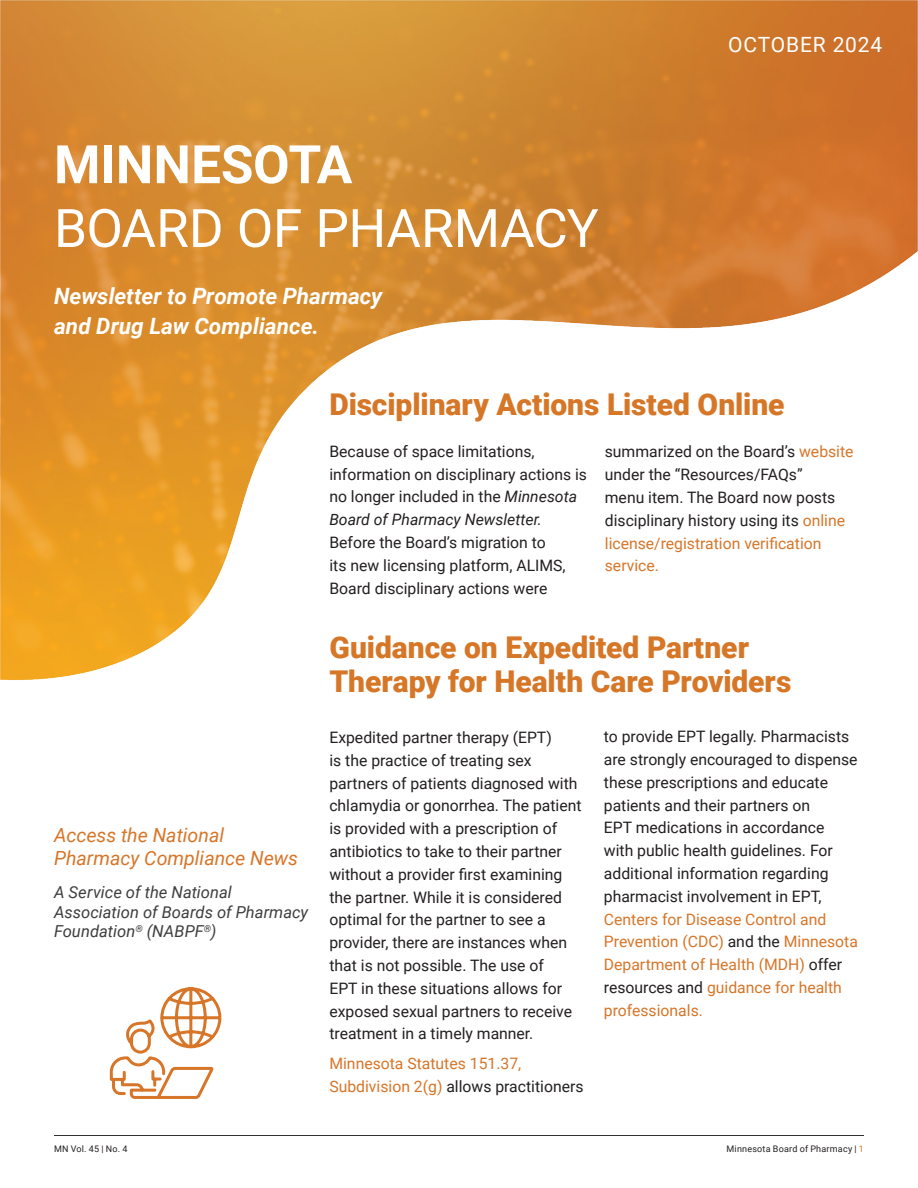
<style>
.page{position:relative;width:918px;height:1188px;background:#fff}
.page>*{position:absolute;margin:0;border:0;box-sizing:border-box;transform-origin:0 0}
.Newsletter_Title{font:53.1px/63.8px "Roboto";letter-spacing:-.005em;color:#fff}
.t1{font:900 30px/34.5px "Roboto";color:#d67627}
.Newsletter_Subtitle{font:italic 700 22.5px/30px "Roboto";color:#fff}
.t2{font:21px "Roboto";letter-spacing:.04em;color:#fff}
.National_Pharmacy_Compliance_News{font:italic 19.5px/23.4px "Roboto";color:#d77528}
.A_Service_of_NABPF{font:italic 16.5px/19.5px "Roboto";color:#3e3e3f}
.Body_Text{font:15.75px/22.8px "Roboto";color:#231f20}
.Body_Text-2{font:15.75px/22.8px "Roboto";color:#d77528}
.t3{font:9px "Roboto";letter-spacing:.025em;color:#231f20}
.s1{font-weight:700}
.s2{font-style:italic}
.s3{color:#d77528}
.s4{color:#231f20}
.s5{color:#d67627}
</style>
<div class="page">
<hr style="left:54px;top:1135px;width:810px;height:1px;background:#312f30">
<img style="left:0;top:0;width:918px;height:681px">
<svg style="left:109px;top:987px;width:113px;height:112px"></svg>
<p class="Newsletter_Title" style="left:54px;top:130px;width:546px"><span class="s1">MINNESOTA<br></span>BOARD OF PHARMACY</p>
<p class="Newsletter_Subtitle" style="left:54px;top:280px;width:330px">Newsletter to Promote Pharmacy and Drug Law Compliance.</p>
<p class="t2" style="left:728px;top:30px;width:156px">OCTOBER 2024</p>
<p class="National_Pharmacy_Compliance_News" style="left:54px;top:823px;width:246px">Access the National<br>Pharmacy Compliance News</p>
<p class="A_Service_of_NABPF" style="left:54px;top:882px;width:256px">A Service of the National<br>Association of Boards of Pharmacy<br>Foundation<sup>®</sup> (NABPF<sup>®</sup>)</p>
<h1 class="t1" style="left:329px;top:386px;width:457px">Disciplinary Actions Listed Online</h1>
<p class="Body_Text" style="left:329px;top:439px;width:259px">Because of space limitations, information on disciplinary actions is no longer included in the <span class="s2">Minnesota Board of Pharmacy Newsletter.<br></span>Before the Board’s migration to<br>its new licensing platform, ALIMS, Board disciplinary actions were</p>
<p class="Body_Text" style="left:605px;top:440px;width:250px">summarized on the Board’s <span class="s3">website </span>under the “Resources/FAQs”<br>menu item. The Board now posts disciplinary history using its <span class="s3">online license/registration verification service.</span></p>
<h1 class="t1" style="left:329px;top:629px;width:463px">Guidance on Expedited Partner<br>Therapy for Health Care Providers</h1>
<p class="Body_Text" style="left:329px;top:725px;width:254px">Expedited partner therapy (EPT)<br>is the practice of treating sex partners of patients diagnosed with chlamydia or gonorrhea. The patient is provided with a prescription of antibiotics to take to their partner without a provider first examining the partner. While it is considered optimal for the partner to see a provider, there are instances when that is not possible. The use of<br>EPT in these situations allows for exposed sexual partners to receive treatment in a timely manner.</p>
<p class="Body_Text-2" style="left:329px;top:1051px;width:256px">Minnesota Statutes 151.37,<br>Subdivision 2(g) <span class="s4">allows practitioners</span></p>
<p class="Body_Text" style="left:604px;top:725px;width:256px">to provide EPT legally. Pharmacists are strongly encouraged to dispense these prescriptions and educate patients and their partners on<br>EPT medications in accordance<br>with public health guidelines. For additional information regarding pharmacist involvement in EPT,<br><span class="s3">Centers for Disease Control and<br>Prevention (CDC)</span> and the <span class="s3">Minnesota<br>Department of Health (MDH)</span> offer resources and <span class="s3">guidance for health professionals.</span></p>
<p class="t3" style="left:54px;top:1142px;width:75px">MN Vol. 45 | No. 4</p>
<p class="t3" style="left:727px;top:1142px;width:139px">Minnesota Board of Pharmacy | <span class="s5">1</span></p>
</div>
